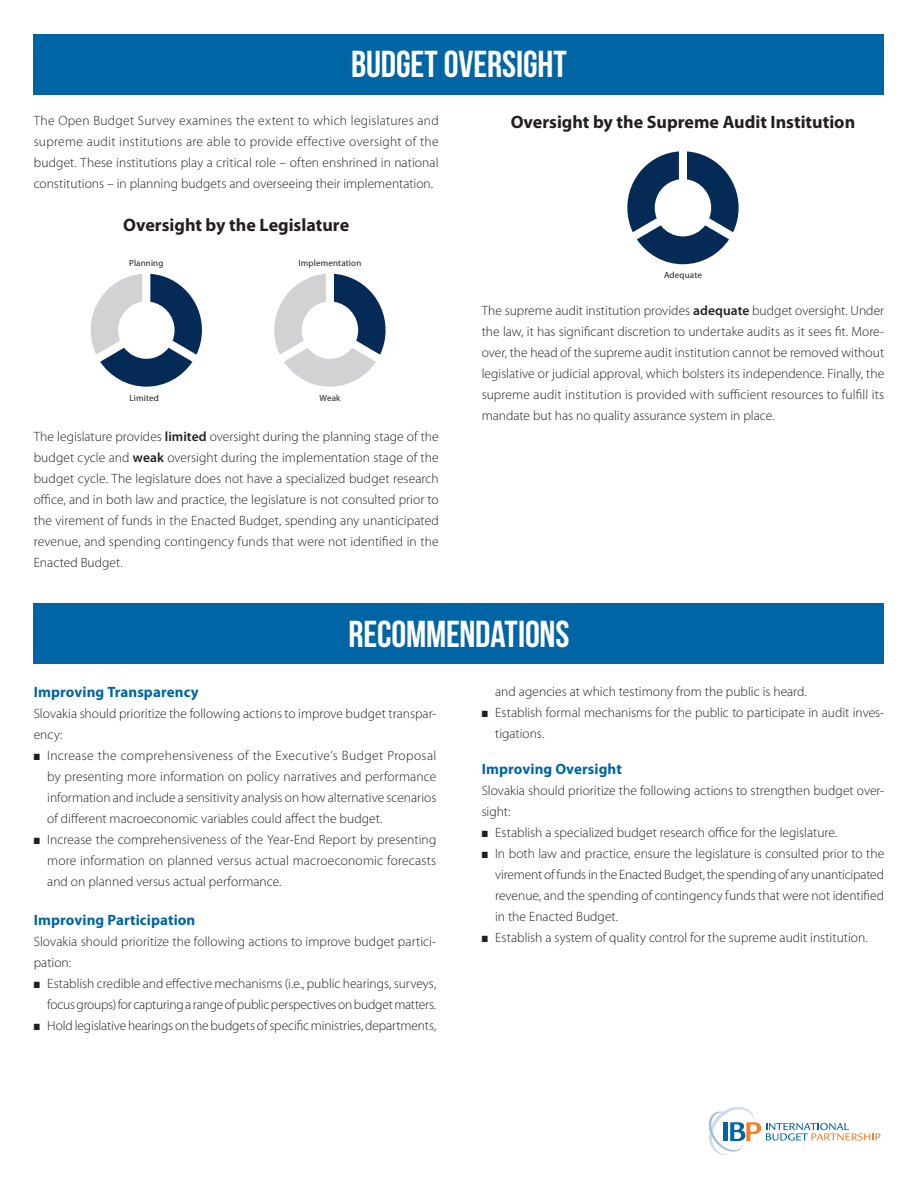
<style>
.page{position:relative;width:918px;height:1188px;background:#fff}
.page>*{position:absolute;margin:0;border:0;box-sizing:border-box;transform-origin:0 0}
.TX_H1{font:37.5px "Bebas Neue";letter-spacing:-.005em;color:#fff}
.TX_H2{font:700 18px "Myriad Pro";color:#231f20}
.TX_H3{font:700 15px "Myriad Pro";letter-spacing:.005em;color:#0065a4}
.TEXT{font:300 13.5px/21px "Myriad Pro";color:#231f20;text-align:justify}
.t1{font:9px "Myriad Pro";letter-spacing:.015em;color:#231f20}
.s1{font-weight:600}
</style>
<div class="page">
<svg style="left:708px;top:1107px;width:172px;height:48px"></svg>
<svg style="left:627px;top:151px;width:112px;height:113px"></svg>
<svg style="left:274px;top:274px;width:112px;height:113px"></svg>
<svg style="left:91px;top:274px;width:111px;height:113px"></svg>
<div style="left:34px;top:604px;width:850px;height:60px;background:#0065a4"></div>
<div style="left:34px;top:34px;width:850px;height:60px;background:#0065a4"></div>
<p class="TX_H1" style="left:351px;top:44px;width:217px">BUDGET OVERSIGHT</p>
<p class="TEXT" style="left:34px;top:110px;width:407px">The Open Budget Survey examines the extent to which legislatures and supreme audit institutions are able to provide effective oversight of the budget. These institutions play a critical role – often enshrined in national constitutions – in planning budgets and overseeing their implementation.</p>
<p class="TX_H2" style="left:123px;top:213px;width:228px">Oversight by the Legislature</p>
<p class="t1" style="left:129px;top:257px;width:36px">Planning</p>
<p class="t1" style="left:129px;top:392px;width:31px">Limited</p>
<p class="t1" style="left:299px;top:257px;width:64px">Implementation</p>
<p class="t1" style="left:319px;top:392px;width:22px">Weak</p>
<p class="TEXT" style="left:34px;top:426px;width:407px">The legislature provides <span class="s1">limited</span> oversight during the planning stage of the budget cycle and <span class="s1">weak</span> oversight during the implementation stage of the budget cycle. The legislature does not have a specialized budget research office, and in both law and practice, the legislature is not consulted prior to the virement of funds in the Enacted Budget, spending any unanticipated revenue, and spending contingency funds that were not identified in the Enacted Budget.</p>
<p class="TX_H2" style="left:511px;top:111px;width:346px">Oversight by the Supreme Audit Institution</p>
<p class="t1" style="left:664px;top:270px;width:39px">Adequate</p>
<p class="TEXT" style="left:482px;top:300px;width:404px">The supreme audit institution provides <span class="s1">adequate</span> budget oversight. Under the law, it has significant discretion to undertake audits as it sees fit. More&shy;over, the head of the supreme audit institution cannot be removed without legislative or judicial approval, which bolsters its independence. Finally, the supreme audit institution is provided with sufficient resources to fulfill its mandate but has no quality assurance system in place.</p>
<p class="TX_H1" style="left:348px;top:614px;width:223px">RECOMMENDATIONS</p>
<p class="TX_H3" style="left:34px;top:682px;width:167px">Improving Transparency</p>
<p class="TEXT" style="left:34px;top:703px;width:404px">Slovakia should prioritize the following actions to improve budget transpar&shy;ency:</p>
<p class="TEXT" style="left:47px;top:745px;width:391px;text-indent:-14px">■ Increase the comprehensiveness of the Executive’s Budget Proposal by presenting more information on policy narratives and performance information and include a sensitivity analysis on how alternative scenarios of different macroeconomic variables could affect the budget.</p>
<p class="TEXT" style="left:47px;top:829px;width:391px;text-indent:-14px">■ Increase the comprehensiveness of the Year-End Report by presenting more information on planned versus actual macroeconomic forecasts and on planned versus actual performance.</p>
<p class="TX_H3" style="left:34px;top:910px;width:163px">Improving Participation</p>
<p class="TEXT" style="left:34px;top:931px;width:404px">Slovakia should prioritize the following actions to improve budget partici&shy;pation:</p>
<p class="TEXT" style="left:34px;top:973px;width:404px;text-align:right">■ Establish credible and effective mechanisms (i.e., public hearings, surveys, focus groups) for capturing a range of public perspectives on budget matters.</p>
<p class="TEXT" style="left:34px;top:1015px;width:404px">■ Hold legislative hearings on the budgets of specific ministries, departments,</p>
<p class="TEXT" style="left:495px;top:681px;width:313px">and agencies at which testimony from the public is heard.</p>
<p class="TEXT" style="left:495px;top:702px;width:391px;text-indent:-14px">■ Establish formal mechanisms for the public to participate in audit inves&shy;tigations.</p>
<p class="TX_H3" style="left:482px;top:759px;width:142px">Improving Oversight</p>
<p class="TEXT" style="left:482px;top:780px;width:404px">Slovakia should prioritize the following actions to strengthen budget over&shy;sight:</p>
<p class="TEXT" style="left:482px;top:822px;width:357px">■ Establish a specialized budget research office for the legislature.</p>
<p class="TEXT" style="left:495px;top:843px;width:391px;text-indent:-14px">■ In both law and practice, ensure the legislature is consulted prior to the virement of funds in the Enacted Budget, the spending of any unanticipated revenue, and the spending of contingency funds that were not identified in the Enacted Budget.</p>
<p class="TEXT" style="left:482px;top:927px;width:388px">■ Establish a system of quality control for the supreme audit institution.</p>
</div>
